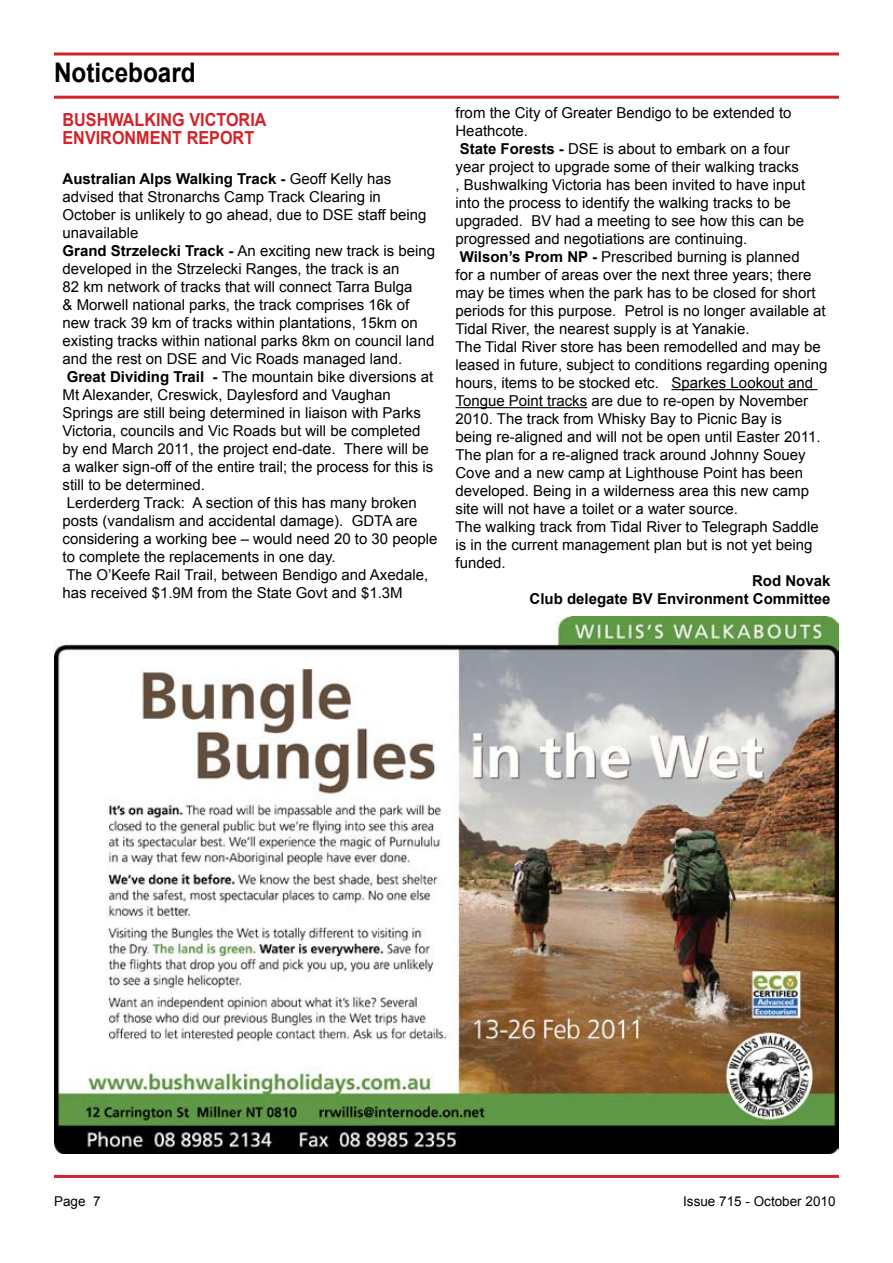
<style>
.page{position:relative;width:893px;height:1263px;background:#fff}
.page>*{position:absolute;margin:0;border:0;box-sizing:border-box;transform-origin:0 0}
.t1{font:700 27px "Arial";color:#000;scale:.9 1}
.t2{font:700 18px/18px "Arial";color:#d2232a;scale:.9 1}
.t3{font:15px/18px "Arial";color:#000}
.t4{font:700 15px/18px "Arial";color:#000;text-align:right}
.t5{font:13.5px "Arial";color:#000}
.s1{font-weight:700}
</style>
<div class="page">
<hr style="left:54px;top:53px;width:785px;height:3px;background:#d2232a">
<hr style="left:54px;top:1175px;width:785px;height:3px;background:#d2232a">
<hr style="left:54px;top:96px;width:785px;height:3px;background:#d2232a">
<hr style="left:671px;top:389px;width:146px;height:1px;background:#000">
<hr style="left:455px;top:407px;width:132px;height:1px;background:#000">
<img style="left:54px;top:617px;width:784px;height:536px">
<h1 class="t1" style="left:54px;top:54px;width:159px">Noticeboard</h1>
<p class="t2" style="left:63px;top:111px;width:228px">BUSHWALKING VICTORIA<br>ENVIRONMENT REPORT</p>
<p class="t3" style="left:63px;top:170px;width:376px"><span class="s1">Australian Alps Walking Track -</span> Geoff Kelly has advised that Stronarchs Camp Track Clearing in October is unlikely to go ahead, due to DSE staff being unavailable<br><span class="s1">Grand Strzelecki Track -</span> An exciting new track is being developed in the Strzelecki Ranges, the track is an<br>82 km network of tracks that will connect Tarra Bulga<br>&amp; Morwell national parks, the track comprises 16k of new track 39 km of tracks within plantations, 15km on existing tracks within national parks 8km on council land and the rest on DSE and Vic Roads managed land.<br><span class="s1">Great Dividing Trail -</span> The mountain bike diversions at Mt Alexander, Creswick, Daylesford and Vaughan Springs are still being determined in liaison with Parks Victoria, councils and Vic Roads but will be completed by end March 2011, the project end-date. There will be a walker sign-off of the entire trail; the process for this is still to be determined.<br>Lerderderg Track: A section of this has many broken posts (vandalism and accidental damage). GDTA are considering a working bee – would need 20 to 30 people to complete the replacements in one day.<br>The O’Keefe Rail Trail, between Bendigo and Axedale, has received $1.9M from the State Govt and $1.3M</p>
<p class="t3" style="left:455px;top:104px;width:373px">from the City of Greater Bendigo to be extended to Heathcote.<br><span class="s1">State Forests -</span> DSE is about to embark on a four<br>year project to upgrade some of their walking tracks<br>, Bushwalking Victoria has been invited to have input into the process to identify the walking tracks to be upgraded. BV had a meeting to see how this can be progressed and negotiations are continuing.<br><span class="s1">Wilson’s Prom NP -</span> Prescribed burning is planned<br>for a number of areas over the next three years; there may be times when the park has to be closed for short periods for this purpose. Petrol is no longer available at Tidal River, the nearest supply is at Yanakie.<br>The Tidal River store has been remodelled and may be leased in future, subject to conditions regarding opening hours, items to be stocked etc. Sparkes Lookout and Tongue Point tracks are due to re-open by November 2010. The track from Whisky Bay to Picnic Bay is<br>being re-aligned and will not be open until Easter 2011.<br>The plan for a re-aligned track around Johnny Souey Cove and a new camp at Lighthouse Point has been developed. Being in a wilderness area this new camp site will not have a toilet or a water source.<br>The walking track from Tidal River to Telegraph Saddle is in the current management plan but is not yet being funded.</p>
<p class="t4" style="left:530px;top:572px;width:302px">Rod Novak<br>Club delegate BV Environment Committee</p>
<p class="t5" style="left:54px;top:1192px;width:48px">Page 7</p>
<p class="t5" style="left:683px;top:1192px;width:154px">Issue 715 - October 2010</p>
</div>
